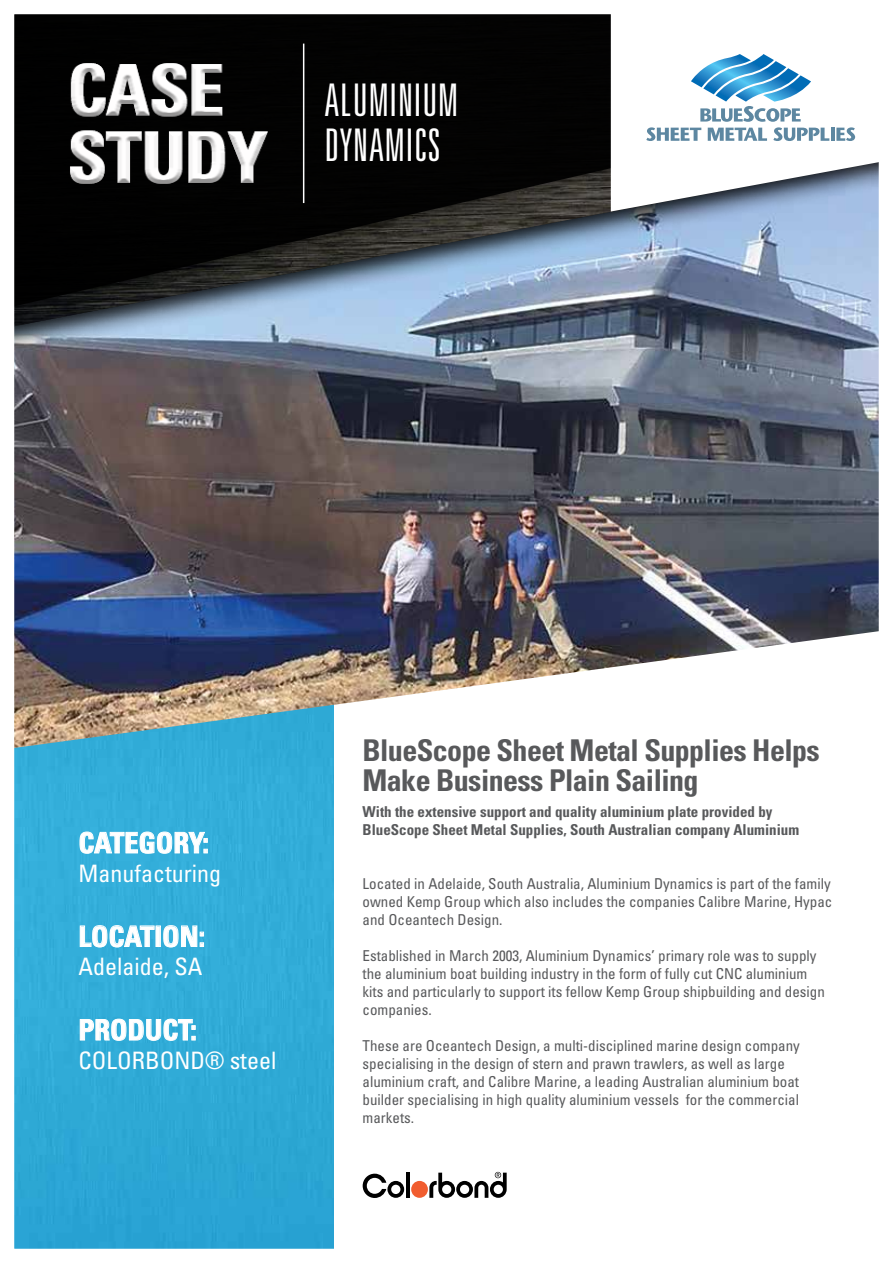
<style>
.page{position:relative;width:893px;height:1263px;background:#fff}
.page>*{position:absolute;margin:0;border:0;box-sizing:border-box;transform-origin:0 0}
.t1{font:300 ultra-condensed 45px/45px "Univers";letter-spacing:.02em;color:#fff}
.t2{font:700 condensed 30px/30px "Univers";letter-spacing:-.02em;color:#58595b}
.t3{font:700 condensed 28.5px "Univers";color:#fff}
.t4{font:condensed 24px "Univers";color:#fff}
.t5{font:condensed 15px/18px "Univers";color:#58595b}
.t6{font:700 condensed 15px/18px "Univers";color:#58595b}
</style>
<div class="page">
<img style="left:14px;top:14px;width:865px;height:1235px">
<svg style="left:646px;top:54px;width:183px;height:87px"></svg>
<hr style="left:831px;top:128px;width:4px;height:13px;background:#5d87a1">
<svg style="left:836px;top:127px;width:19px;height:14px"></svg>
<svg style="left:79px;top:829px;width:129px;height:25px;background:#63c1e2"></svg>
<svg style="left:80px;top:923px;width:75px;height:24px;background:#60bfe1"></svg>
<div style="left:156px;top:925px;width:5px;height:22px;border:1px solid #fff"></div>
<svg style="left:163px;top:925px;width:41px;height:22px"></svg>
<svg style="left:80px;top:1018px;width:116px;height:23px;background:#63c0e1"></svg>
<svg style="left:363px;top:1174px;width:41px;height:24px"></svg>
<hr style="left:406px;top:1172px;width:4px;height:26px;background:#000">
<div style="left:411px;top:1181px;width:17px;height:17px;background:#f15d2f;border-radius:50%"></div>
<svg style="left:429px;top:1172px;width:78px;height:26px"></svg>
<h1 class="t1" style="left:324px;top:77px;width:135px">ALUMINIUM<br>DYNAMICS</h1>
<h3 class="t3" style="left:78px;top:825px;width:132px">CATEGORY:</h3>
<h3 class="t4" style="left:78px;top:858px;width:144px">Manufacturing</h3>
<h3 class="t3" style="left:78px;top:919px;width:128px">LOCATION:</h3>
<h3 class="t4" style="left:78px;top:951px;width:125px">Adelaide, SA</h3>
<h3 class="t3" style="left:78px;top:1012px;width:120px">PRODUCT:</h3>
<h3 class="t4" style="left:78px;top:1045px;width:199px">COLORBOND® steel</h3>
<h2 class="t2" style="left:362px;top:735px;width:459px">BlueScope Sheet Metal Supplies Helps<br>Make Business Plain Sailing</h2>
<p class="t6" style="left:362px;top:803px;width:438px">With the extensive support and quality aluminium plate provided by<br>BlueScope Sheet Metal Supplies, South Australian company Aluminium</p>
<p class="t5" style="left:362px;top:874px;width:471px;text-align:justify">Located in Adelaide, South Australia, Aluminium Dynamics is part of the family owned Kemp Group which also includes the companies Calibre Marine, Hypac and Oceantech Design.</p>
<p class="t5" style="left:362px;top:946px;width:464px">Established in March 2003, Aluminium Dynamics’ primary role was to supply the aluminium boat building industry in the form of fully cut CNC aluminium kits and particularly to support its fellow Kemp Group shipbuilding and design companies.</p>
<p class="t5" style="left:362px;top:1036px;width:439px">These are Oceantech Design, a multi-disciplined marine design company specialising in the design of stern and prawn trawlers, as well as large aluminium craft, and Calibre Marine, a leading Australian aluminium boat builder specialising in high quality aluminium vessels for the commercial markets.</p>
</div>
